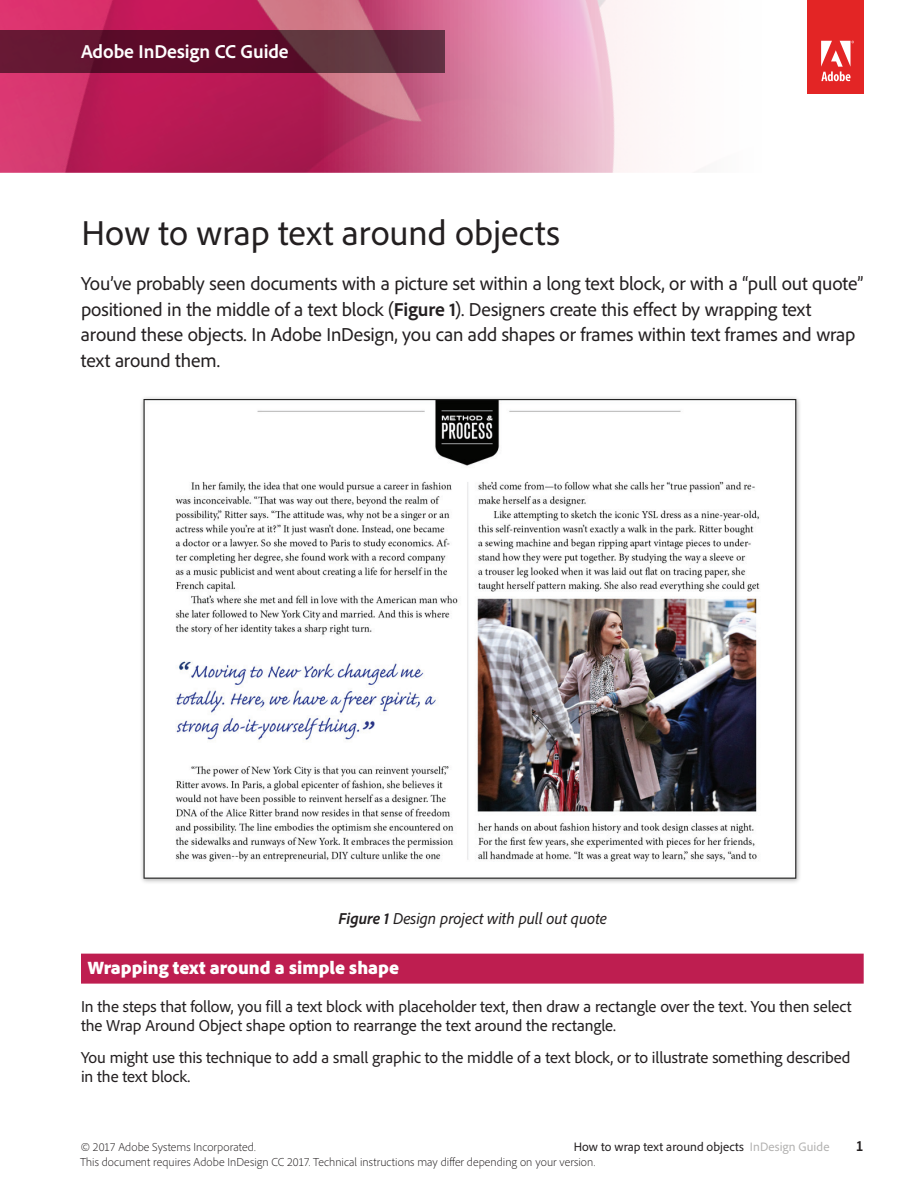
<style>
.page{position:relative;width:918px;height:1188px;background:#fff}
.page>*{position:absolute;margin:0;border:0;box-sizing:border-box;transform-origin:0 0}
.t1{font:36px "Adobe Clean";color:#231f20}
.t2{font:19.5px/25.5px "Adobe Clean";letter-spacing:-.01em;color:#231f20}
.t3{font:700 19.5px "Adobe Clean";letter-spacing:-.005em;color:#fff}
.t4{font:900 18.75px "Adobe Clean";color:#fff}
.t5{font:16.5px/19.8px "Adobe Clean";letter-spacing:-.005em;color:#231f20}
.t6{font:italic 16.5px "Adobe Clean";letter-spacing:-.005em;color:#231f20}
.t7{font:700 semi-condensed 15px "Adobe Clean";color:#231f20}
.t8{font:12.75px "Adobe Clean";letter-spacing:.005em;color:#231f20}
.t9{font:300 12px/15px "Adobe Clean";letter-spacing:.005em;color:#231f20}
.s1{font-weight:700}
.s2{color:#b3b2b1}
</style>
<div class="page">
<img style="left:0;top:0;width:864px;height:173px">
<svg style="left:0;top:30px;width:446px;height:43px"></svg>
<div style="left:81px;top:954px;width:783px;height:30px;background:#be1e50"></div>
<img style="left:141px;top:397px;width:659px;height:486px">
<p class="t3" style="left:81px;top:39px;width:209px">Adobe InDesign CC Guide</p>
<h1 class="t1" style="left:82px;top:210px;width:480px">How to wrap text around objects</h1>
<p class="t2" style="left:81px;top:270px;width:784px">You’ve probably seen documents with a picture set within a long text block, or with a “pull out quote” positioned in the middle of a text block (<span class="s1">Figure 1</span>). Designers create this effect by wrapping text around these objects. In Adobe InDesign, you can add shapes or frames within text frames and wrap text around them.</p>
<p class="t6" style="left:339px;top:908px;width:270px"><span class="s1">Figure 1</span> Design project with pull out quote</p>
<p class="t4" style="left:88px;top:955px;width:313px">Wrapping text around a simple shape</p>
<p class="t5" style="left:81px;top:996px;width:772px">In the steps that follow, you fill a text block with placeholder text, then draw a rectangle over the text. You then select the Wrap Around Object shape option to rearrange the text around the rectangle.</p>
<p class="t5" style="left:81px;top:1047px;width:771px">You might use this technique to add a small graphic to the middle of a text block, or to illustrate something described in the text block.</p>
<p class="t8" style="left:574px;top:1139px;width:257px">How to wrap text around objects <span class="s2">InDesign Guide</span></p>
<p class="t7" style="left:856px;top:1137px;width:9px">1</p>
<p class="t9" style="left:80px;top:1139px;width:517px">© 2017 Adobe Systems Incorporated.<br>This document requires Adobe InDesign CC 2017. Technical instructions may differ depending on your version.</p>
</div>
